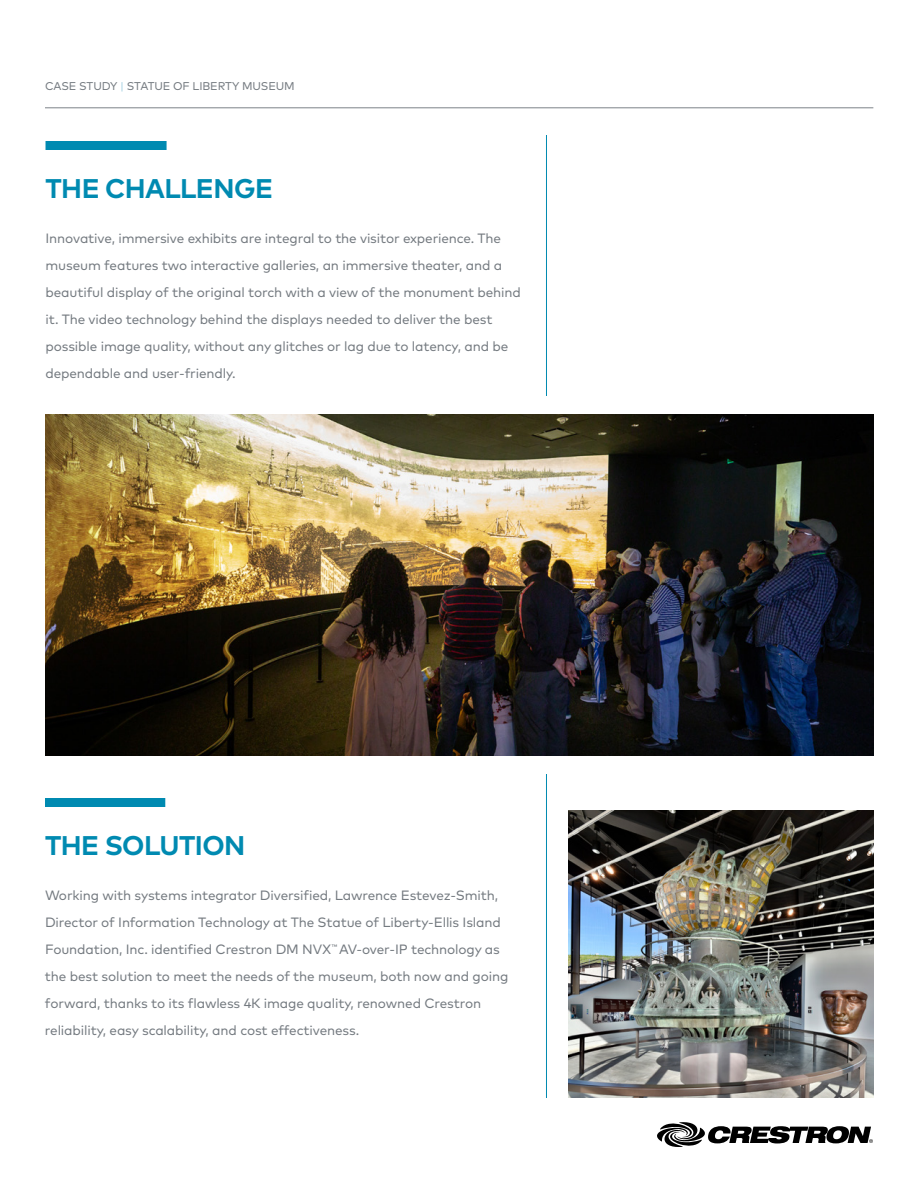
<style>
.page{position:relative;width:918px;height:1188px;background:#fff}
.page>*{position:absolute;margin:0;border:0;box-sizing:border-box;transform-origin:0 0}
.t1{font:700 27px "Mark Pro";letter-spacing:-.02em;color:#008ab1}
.t2{font:13.5px/27px "Mark Pro";letter-spacing:-.01em;color:#747a80}
.t3{font:11.25px "Mark Pro";letter-spacing:-.01em;color:#747a80}
.s1{font-weight:300;color:#8cc3d9}
</style>
<div class="page">
<hr style="left:546px;top:135px;width:1px;height:261px;background:#008ab1">
<hr style="left:45px;top:108px;width:828px;height:1px;background:#7c8288">
<hr style="left:546px;top:774px;width:1px;height:324px;background:#008ab1">
<img style="left:569px;top:810px;width:304px;height:288px">
<svg style="left:657px;top:1122px;width:216px;height:25px"></svg>
<div style="left:46px;top:141px;width:121px;height:9px;background:#008ab1"></div>
<div style="left:45px;top:798px;width:120px;height:9px;background:#008ab1"></div>
<img style="left:45px;top:414px;width:828px;height:342px">
<p class="t3" style="left:45px;top:78px;width:251px">CASE STUDY <span class="s1">|</span> STATUE OF LIBERTY MUSEUM</p>
<h1 class="t1" style="left:46px;top:168px;width:229px">THE CHALLENGE</h1>
<p class="t2" style="left:46px;top:224px;width:477px">Innovative, immersive exhibits are integral to the visitor experience. The museum features two interactive galleries, an immersive theater, and a beautiful display of the original torch with a view of the monument behind it. The video technology behind the displays needed to deliver the best possible image quality, without any glitches or lag due to latency, and be dependable and user-friendly.</p>
<h1 class="t1" style="left:45px;top:825px;width:202px">THE SOLUTION</h1>
<p class="t2" style="left:45px;top:881px;width:465px">Working with systems integrator Diversified, Lawrence Estevez-Smith, Director of Information Technology at The Statue of Liberty-Ellis Island Foundation, Inc. identified Crestron DM NVX<sup>™</sup> AV-over-IP technology as the best solution to meet the needs of the museum, both now and going forward, thanks to its flawless 4K image quality, renowned Crestron reliability, easy scalability, and cost effectiveness.</p>
</div>
